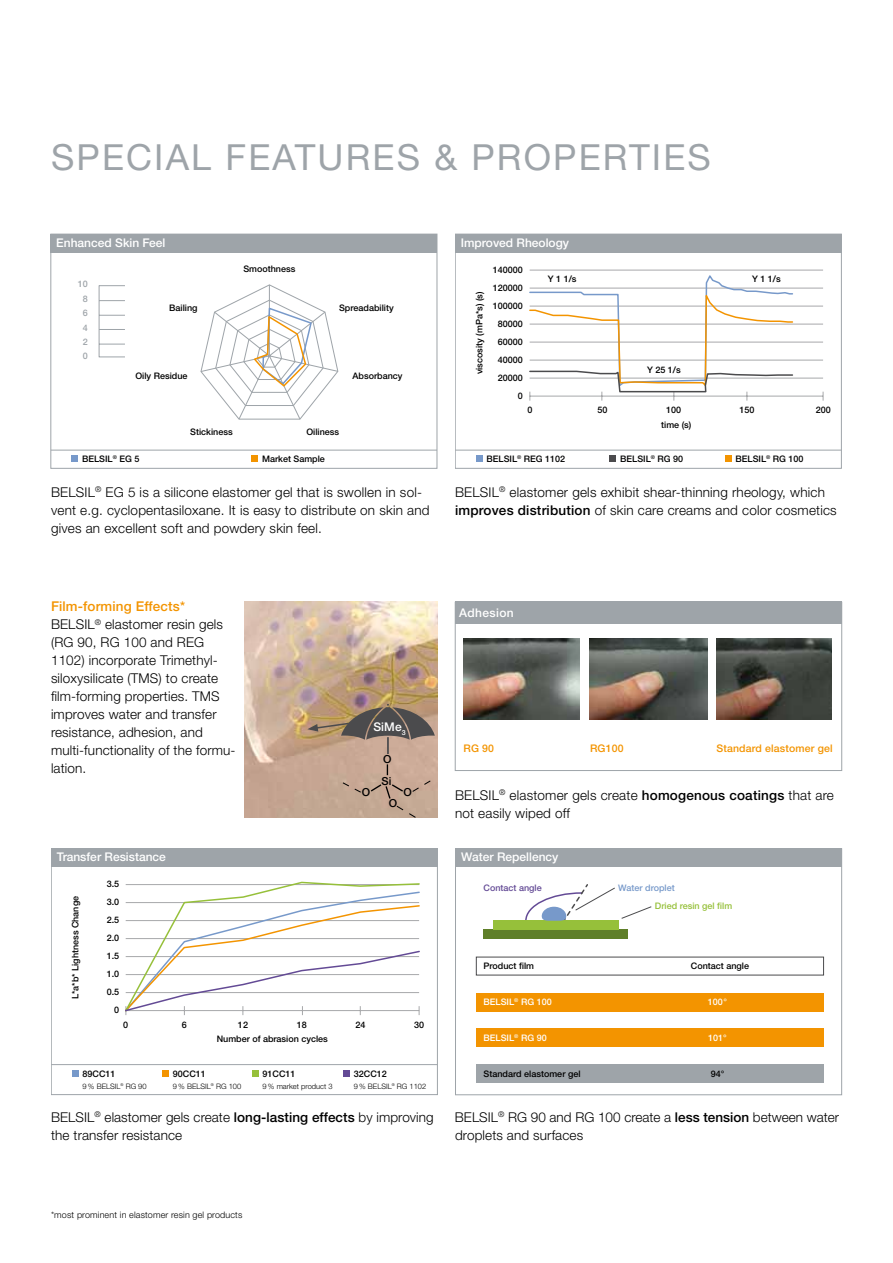
<style>
.page{position:relative;width:893px;height:1263px;background:#fff}
.page>*{position:absolute;margin:0;border:0;box-sizing:border-box;transform-origin:0 0}
.t1{font:36px "Helvetica Neue LT Pro";color:#9ea4a9}
.t2{font:300 13.5px/18px "Helvetica Neue LT Pro";letter-spacing:.01em;color:#000}
.t3{font:12px "Neue Helveticafor WACKER 65";color:#fff}
.t4{font:500 12px "Helvetica Neue LT Pro";letter-spacing:.03em;color:#fff}
.t5{font:500 11.1px "Helvetica Neue LT Pro";color:#000}
.t6{font:500 10.5px "Helvetica Neue LT Pro";letter-spacing:.015em;color:#f39400}
.t7{font:9px/18px "Neue Helveticafor WACKER 65";color:#000;text-align:right}
.t8{font:300 9px "Helvetica Neue LT Pro";letter-spacing:.015em;color:#000}
.t9{font:9px "Neue Helveticafor WACKER 65";color:#fff}
.t10{font:9px "Neue Helveticafor WACKER 65";color:#96c03a}
.t11{font:9px "Neue Helveticafor WACKER 65";color:#634a95}
.t12{font:9px "Neue Helveticafor WACKER 65";color:#7799ca}
.t13{font:9px/14.4px "Neue Helveticafor WACKER 65";color:#9ea4a9;text-align:center}
.t14{font:7.5px "Neue Helveticafor WACKER 45";color:#000}
.s1{font-weight:500}
.s2{font-weight:500;color:#f39400}
</style>
<div class="page">
<div style="left:455px;top:601px;width:387px;height:23px;background:#9ea4a9"></div>
<div style="left:455px;top:601px;width:387px;height:170px;border:1px solid #9ea4a9"></div>
<img style="left:463px;top:639px;width:117px;height:81px">
<img style="left:589px;top:639px;width:118px;height:80px">
<img style="left:716px;top:639px;width:116px;height:81px">
<hr style="left:51px;top:1064px;width:386px;height:1px;background:#9ea4a9">
<svg style="left:72px;top:1070px;width:6px;height:6px"></svg>
<div style="left:162px;top:1070px;width:7px;height:7px;background:#f39400"></div>
<div style="left:252px;top:1070px;width:6px;height:7px;background:#96c03a"></div>
<div style="left:343px;top:1070px;width:7px;height:7px;background:#634a95"></div>
<div style="left:51px;top:848px;width:386px;height:19px;background:#9ea4a9"></div>
<svg style="left:125px;top:881px;width:295px;height:134px"></svg>
<div style="left:455px;top:848px;width:387px;height:247px;border:1px solid #9ea4a9"></div>
<div style="left:456px;top:849px;width:386px;height:18px;background:#9ea4a9"></div>
<div style="left:476px;top:1065px;width:347px;height:18px;background:#9ea4a9"></div>
<div style="left:484px;top:930px;width:144px;height:9px;background:#5f7f29"></div>
<div style="left:493px;top:921px;width:125px;height:9px;background:#96c03a"></div>
<div style="left:476px;top:1029px;width:347px;height:18px;background:#f39400"></div>
<div style="left:476px;top:993px;width:347px;height:18px;background:#f39400"></div>
<svg style="left:524px;top:884px;width:128px;height:39px"></svg>
<img style="left:244px;top:602px;width:194px;height:216px">
<svg style="left:307px;top:704px;width:128px;height:49px;background:#99826f"></svg>
<svg style="left:342px;top:781px;width:20px;height:12px"></svg>
<svg style="left:369px;top:764px;width:63px;height:54px;background:#c2a491"></svg>
<hr style="left:51px;top:450px;width:386px;height:1px;background:#9ea4a9">
<div style="left:71px;top:456px;width:7px;height:6px;background:#7799ca"></div>
<div style="left:251px;top:456px;width:7px;height:6px;background:#f39400"></div>
<div style="left:51px;top:234px;width:386px;height:18px;background:#9ea4a9"></div>
<svg style="left:200px;top:284px;width:138px;height:136px"></svg>
<svg style="left:100px;top:285px;width:25px;height:1px"></svg>
<svg style="left:100px;top:300px;width:25px;height:1px"></svg>
<svg style="left:100px;top:315px;width:25px;height:1px"></svg>
<svg style="left:100px;top:329px;width:25px;height:1px"></svg>
<svg style="left:100px;top:344px;width:25px;height:1px"></svg>
<svg style="left:99px;top:357px;width:26px;height:1px"></svg>
<hr style="left:99px;top:285px;width:1px;height:72px;background:#9ea4a9">
<hr style="left:455px;top:450px;width:386px;height:1px;background:#9ea4a9">
<svg style="left:476px;top:456px;width:6px;height:6px"></svg>
<div style="left:609px;top:456px;width:7px;height:6px;background:#4b4b4d"></div>
<svg style="left:725px;top:456px;width:6px;height:6px"></svg>
<div style="left:455px;top:234px;width:386px;height:18px;background:#9ea4a9"></div>
<hr style="left:530px;top:270px;width:293px;height:1px;background:#a7a8aa">
<hr style="left:530px;top:288px;width:293px;height:1px;background:#a7a8aa">
<hr style="left:530px;top:306px;width:293px;height:1px;background:#a7a8aa">
<hr style="left:530px;top:324px;width:293px;height:1px;background:#a7a8aa">
<hr style="left:530px;top:342px;width:293px;height:1px;background:#a7a8aa">
<hr style="left:530px;top:360px;width:293px;height:1px;background:#a7a8aa">
<hr style="left:530px;top:378px;width:293px;height:1px;background:#a7a8aa">
<hr style="left:530px;top:396px;width:293px;height:1px;background:#a7a8aa">
<svg style="left:529px;top:275px;width:265px;height:126px"></svg>
<h1 class="t1" style="left:51px;top:135px;width:49px">SPECIAL</h1>
<h1 class="t1" style="left:226px;top:135px;width:25px">FEATURES</h1>
<h1 class="t1" style="left:434px;top:135px;width:87px">&amp; PROPERTIES</h1>
<p class="t3" style="left:56px;top:235px;width:111px">Enhanced Skin Feel</p>
<p class="t13" style="left:78px;top:277px;width:12px">10<br>8<br>6<br>4<br>2<br>0</p>
<p class="t7" style="left:169px;top:299px;width:30px">Bailing</p>
<p class="t7" style="left:243px;top:260px;width:54px">Smoothness</p>
<p class="t7" style="left:339px;top:299px;width:56px">Spreadability</p>
<p class="t7" style="left:135px;top:366px;width:54px">Oily Residue</p>
<p class="t7" style="left:353px;top:366px;width:52px">Absorbancy</p>
<p class="t7" style="left:190px;top:423px;width:44px">Stickiness</p>
<p class="t7" style="left:306px;top:423px;width:34px">Oiliness</p>
<p class="t7" style="left:82px;top:450px;width:59px">BELSIL<sup>®</sup> EG 5</p>
<p class="t7" style="left:262px;top:450px;width:64px">Market Sample</p>
<p class="t3" style="left:461px;top:235px;width:110px">Improved Rheology</p>
<p class="t7" style="left:493px;top:261px;width:32px">140000<br>120000<br>100000<br>80000<br>60000<br>40000<br>20000<br>0</p>
<p class="t7" style="left:527px;top:401px;width:7px">0</p>
<p class="t7" style="left:598px;top:401px;width:12px">50</p>
<p class="t7" style="left:666px;top:401px;width:17px">100</p>
<p class="t7" style="left:739px;top:401px;width:17px">150</p>
<p class="t7" style="left:816px;top:401px;width:17px">200</p>
<p class="t7" style="left:661px;top:415px;width:32px">time (s)</p>
<p class="t7" style="left:548px;top:270px;width:30px">Y 1 1/s</p>
<p class="t7" style="left:752px;top:270px;width:30px">Y 1 1/s</p>
<p class="t7" style="left:470px;top:374px;width:84px;rotate:-90deg">viscosity (mPa*s) (s)</p>
<p class="t7" style="left:647px;top:361px;width:35px">Y 25 1/s</p>
<p class="t7" style="left:486px;top:450px;width:80px">BELSIL<sup>®</sup> REG 1102</p>
<p class="t7" style="left:620px;top:450px;width:65px">BELSIL<sup>®</sup> RG 90</p>
<p class="t7" style="left:735px;top:450px;width:70px">BELSIL<sup>®</sup> RG 100</p>
<p class="t2" style="left:51px;top:483px;width:380px">BELSIL<sup>®</sup> EG 5 is a silicone elastomer gel that is swollen in sol&shy;vent e.g. cyclopentasiloxane. It is easy to distribute on skin and gives an excellent soft and powdery skin feel.</p>
<p class="t2" style="left:455px;top:483px;width:383px">BELSIL<sup>®</sup> elastomer gels exhibit shear-thinning rheology, which <span class="s1">improves distribution</span> of skin care creams and color cosmetics</p>
<p class="t2" style="left:51px;top:597px;width:186px"><span class="s2">Film-forming Effects*<br></span>BELSIL<sup>®</sup> elastomer resin gels (RG 90, RG 100 and REG<br>1102) incorporate Trimethyl&shy;siloxysilicate (TMS) to create film-forming properties. TMS improves water and transfer resistance, adhesion, and multi-functionality of the formu&shy;lation.</p>
<p class="t4" style="left:373px;top:720px;width:34px">SiMe<sub>3</sub></p>
<p class="t5" style="left:383px;top:752px;width:10px">O</p>
<p class="t5" style="left:362px;top:786px;width:10px">O</p>
<p class="t5" style="left:381px;top:774px;width:11px">Si</p>
<p class="t5" style="left:404px;top:786px;width:10px">O</p>
<p class="t5" style="left:389px;top:796px;width:10px">O</p>
<p class="t3" style="left:57px;top:850px;width:111px">Transfer Resistance</p>
<p class="t7" style="left:107px;top:875px;width:14px">3.5<br>3.0<br>2.5<br>2.0<br>1.5<br>1.0<br>0.5<br>0</p>
<p class="t7" style="left:123px;top:1015px;width:7px">0</p>
<p class="t7" style="left:182px;top:1015px;width:7px">6</p>
<p class="t7" style="left:238px;top:1015px;width:12px">12</p>
<p class="t7" style="left:297px;top:1015px;width:12px">18</p>
<p class="t7" style="left:355px;top:1015px;width:12px">24</p>
<p class="t7" style="left:414px;top:1015px;width:12px">30</p>
<p class="t7" style="left:217px;top:1030px;width:113px">Number of abrasion cycles</p>
<p class="t7" style="left:66px;top:999px;width:105px;rotate:-90deg">L*a*b* Lightness Change</p>
<p class="t7" style="left:83px;top:1064px;width:35px">89CC11</p>
<p class="t14" style="left:83px;top:1081px;width:66px">9 % BELSIL<sup>®</sup> RG 90</p>
<p class="t7" style="left:173px;top:1064px;width:35px">90CC11</p>
<p class="t14" style="left:173px;top:1081px;width:70px">9 % BELSIL<sup>®</sup> RG 100</p>
<p class="t7" style="left:263px;top:1064px;width:35px">91CC11</p>
<p class="t14" style="left:263px;top:1081px;width:71px">9 % market product 3</p>
<p class="t7" style="left:354px;top:1064px;width:35px">32CC12</p>
<p class="t14" style="left:354px;top:1081px;width:74px">9 % BELSIL<sup>®</sup> RG 1102</p>
<p class="t4" style="left:459px;top:605px;width:56px">Adhesion</p>
<p class="t6" style="left:463px;top:742px;width:32px">RG 90</p>
<p class="t6" style="left:590px;top:742px;width:35px">RG100</p>
<p class="t6" style="left:716px;top:742px;width:118px">Standard elastomer gel</p>
<p class="t2" style="left:455px;top:785px;width:380px">BELSIL<sup>®</sup> elastomer gels create <span class="s1">homogenous coatings</span> that are not easily wiped off</p>
<p class="t3" style="left:461px;top:850px;width:99px">Water Repellency</p>
<p class="t11" style="left:484px;top:882px;width:60px">Contact angle</p>
<p class="t12" style="left:618px;top:882px;width:58px">Water droplet</p>
<p class="t10" style="left:655px;top:900px;width:79px">Dried resin gel film</p>
<p class="t7" style="left:484px;top:957px;width:52px">Product film</p>
<p class="t7" style="left:691px;top:957px;width:60px">Contact angle</p>
<p class="t9" style="left:484px;top:996px;width:70px">BELSIL<sup>®</sup> RG 100</p>
<p class="t9" style="left:708px;top:996px;width:21px">100°</p>
<p class="t9" style="left:484px;top:1032px;width:65px">BELSIL<sup>®</sup> RG 90</p>
<p class="t9" style="left:708px;top:1032px;width:20px">101°</p>
<p class="t7" style="left:484px;top:1064px;width:98px">Standard elastomer gel</p>
<p class="t7" style="left:711px;top:1064px;width:15px">94°</p>
<p class="t2" style="left:51px;top:1107px;width:384px">BELSIL<sup>®</sup> elastomer gels create <span class="s1">long-lasting effects</span> by improving the transfer resistance</p>
<p class="t2" style="left:455px;top:1107px;width:386px">BELSIL<sup>®</sup> RG 90 and RG 100 create a <span class="s1">less tension</span> between water droplets and surfaces</p>
<p class="t8" style="left:51px;top:1210px;width:193px">*most prominent in elastomer resin gel products</p>
</div>
